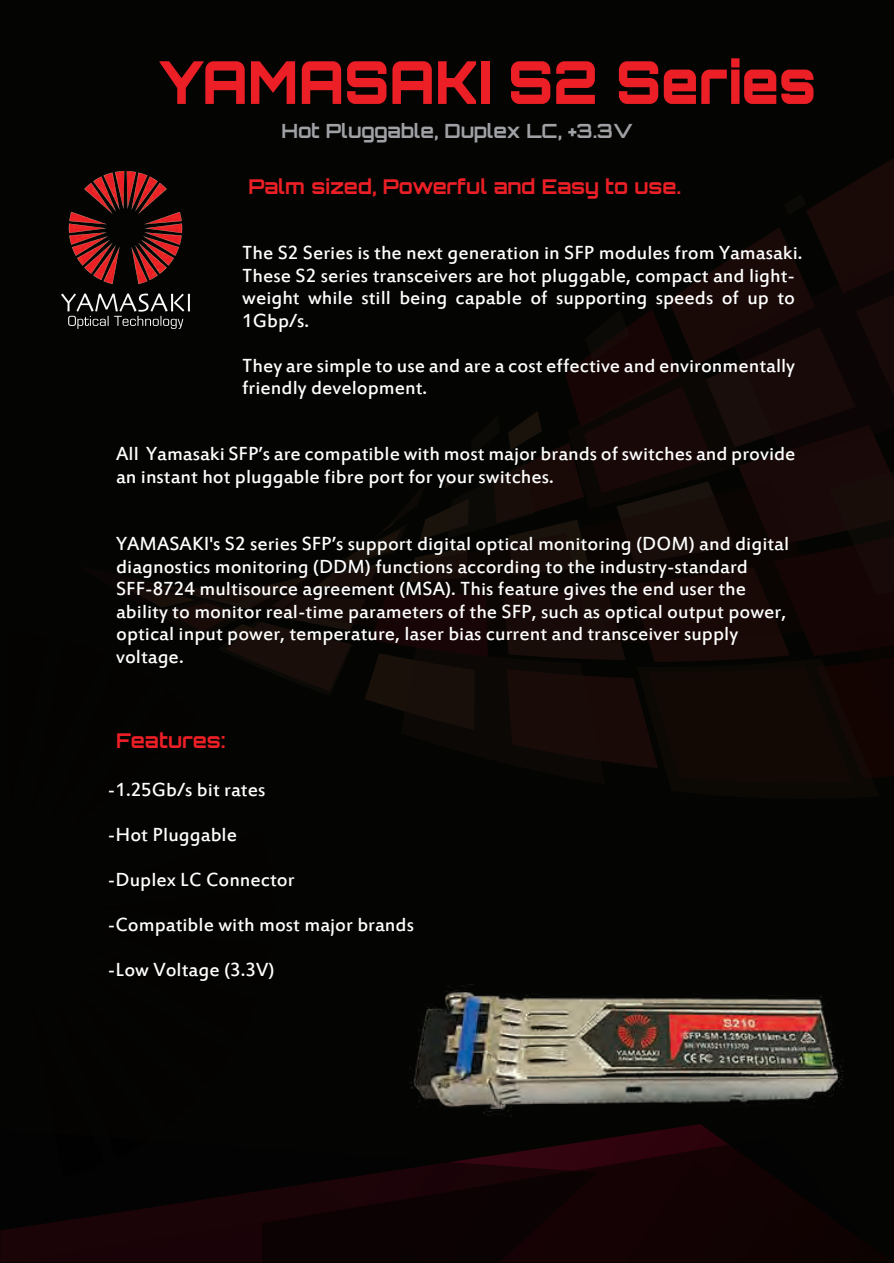
<style>
.page{position:relative;width:894px;height:1263px;background:#fff}
.page>*{position:absolute;margin:0;border:0;box-sizing:border-box;transform-origin:0 0}
.t1{font:900 59.25px "Orbitron";color:#ed1f26;scale:.92 1}
.t2{font:21px/22.5px "Estrangelo Edessa";color:#fff}
.t3{font:700 20.4px "Orbitron";color:#ed1f26}
.t4{font:700 19.5px "Orbitron";color:#a0a1a5}
</style>
<div class="page">
<div style="left:0;top:0;width:893px;height:1263px;background:#040503"></div>
<svg style="left:130px;top:159px;width:763px;height:589px"></svg>
<img style="left:62px;top:171px;width:128px;height:157px">
<svg style="left:0;top:1182px;width:322px;height:80px"></svg>
<img style="left:130px;top:631px;width:143px;height:117px">
<img style="left:322px;top:748px;width:571px;height:514px">
<h1 class="t1" style="left:158px;top:46px;width:716px">YAMASAKI S2 Series</h1>
<p class="t4" style="left:281px;top:119px;width:352px">Hot Pluggable, Duplex LC, +3.3V</p>
<p class="t3" style="left:248px;top:174px;width:434px">Palm sized, Powerful and Easy to use.</p>
<p class="t2" style="left:242px;top:243px;width:561px">The S2 Series is the next generation in SFP modules from Yamasaki.<br>These S2 series transceivers are hot pluggable, compact and light&shy;weight while still being capable of supporting speeds of up to 1Gbp/s.</p>
<p class="t2" style="left:242px;top:355px;width:554px">They are simple to use and are a cost effective and environmentally friendly development.</p>
<p class="t2" style="left:116px;top:444px;width:680px">All Yamasaki SFP’s are compatible with most major brands of switches and provide an instant hot pluggable fibre port for your switches.</p>
<p class="t2" style="left:116px;top:534px;width:674px">YAMASAKI's S2 series SFP’s support digital optical monitoring (DOM) and digital diagnostics monitoring (DDM) functions according to the industry-standard SFF-8724 multisource agreement (MSA). This feature gives the end user the ability to monitor real-time parameters of the SFP, such as optical output power, optical input power, temperature, laser bias current and transceiver supply voltage.</p>
<p class="t3" style="left:116px;top:728px;width:110px">Features:</p>
<p class="t2" style="left:108px;top:768px;width:307px;line-height:45px">-1.25Gb/s bit rates<br>-Hot Pluggable<br>-Duplex LC Connector<br>-Compatible with most major brands -Low Voltage (3.3V)</p>
</div>
